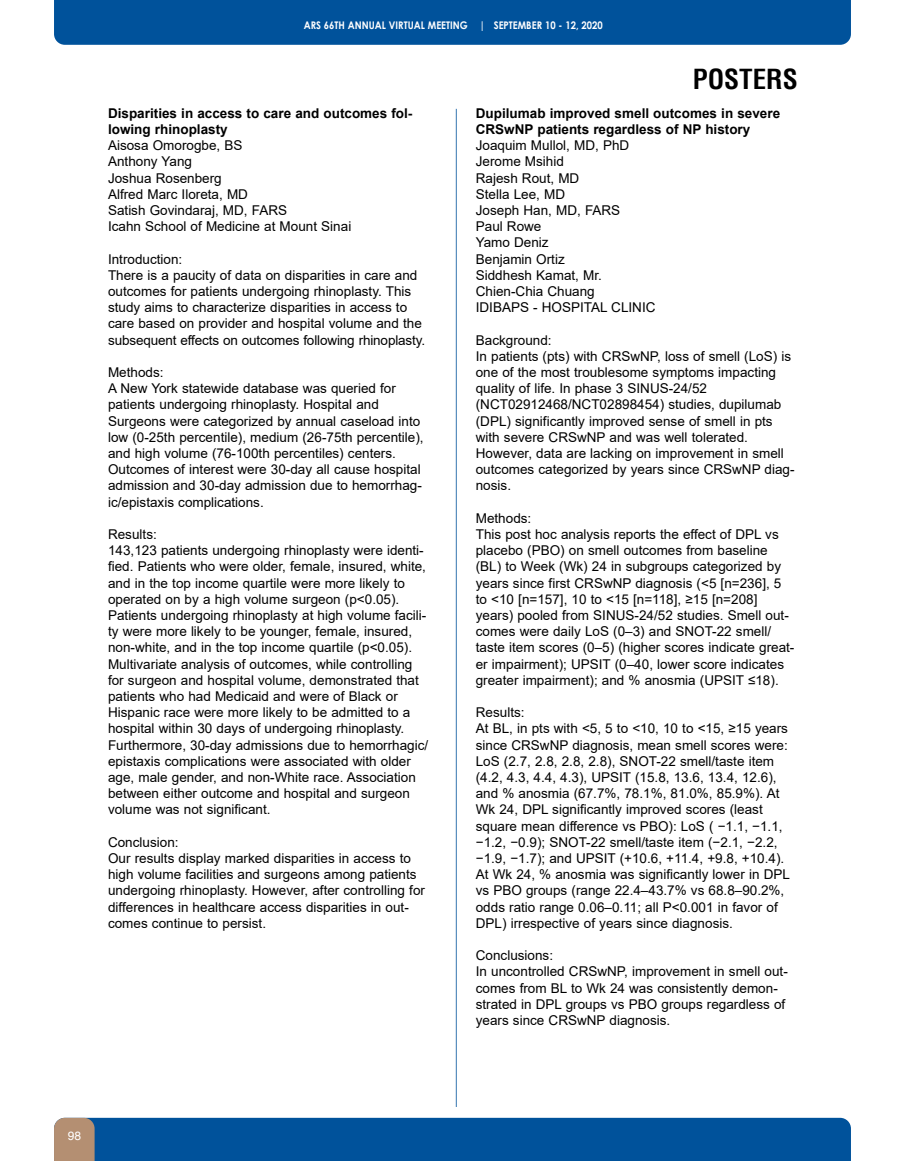
<style>
.page{position:relative;width:905px;height:1161px;background:#fff}
.page>*{position:absolute;margin:0;border:0;box-sizing:border-box;transform-origin:0 0}
.t1{font:700 condensed 27px "Helvetica LT";color:#000}
.t2{font:13.5px/16.2px "Arial";color:#000}
.t3{font:700 13.5px/16.2px "Arial";color:#000}
.t4{font:12px "Helvetica";color:#fff}
.t5{font:700 10.5px "Century Gothic";color:#fff;scale:.9 1}
</style>
<div class="page">
<div style="left:54px;top:1118px;width:796px;height:43px;background:#00529b"></div>
<div style="left:54px;top:0;width:796px;height:45px;background:#00529b"></div>
<hr style="left:456px;top:109px;width:1px;height:998px;background:#3375af">
<p class="t5" style="left:304px;top:17px;width:334px">ARS 66TH ANNUAL VIRTUAL MEETING | SEPTEMBER 10 - 12, 2020</p>
<h1 class="t1" style="left:692px;top:62px;width:107px">POSTERS</h1>
<p class="t3" style="left:108px;top:105px;width:306px">Disparities in access to care and outcomes fol&shy;lowing rhinoplasty</p>
<p class="t2" style="left:108px;top:137px;width:245px">Aisosa Omorogbe, BS<br>Anthony Yang<br>Joshua Rosenberg<br>Alfred Marc Iloreta, MD<br>Satish Govindaraj, MD, FARS<br>Icahn School of Medicine at Mount Sinai</p>
<p class="t2" style="left:108px;top:251px;width:319px">Introduction:<br>There is a paucity of data on disparities in care and outcomes for patients undergoing rhinoplasty. This study aims to characterize disparities in access to care based on provider and hospital volume and the subsequent effects on outcomes following rhinoplasty.</p>
<p class="t2" style="left:108px;top:364px;width:317px">Methods:<br>A New York statewide database was queried for patients undergoing rhinoplasty. Hospital and Surgeons were categorized by annual caseload into low (0-25th percentile), medium (26-75th percentile), and high volume (76-100th percentiles) centers.<br>Outcomes of interest were 30-day all cause hospital admission and 30-day admission due to hemorrhag&shy;ic/epistaxis complications.</p>
<p class="t2" style="left:108px;top:526px;width:322px">Results:<br>143,123 patients undergoing rhinoplasty were identi&shy;fied. Patients who were older, female, insured, white, and in the top income quartile were more likely to operated on by a high volume surgeon (p&lt;0.05).<br>Patients undergoing rhinoplasty at high volume facili&shy;ty were more likely to be younger, female, insured, non-white, and in the top income quartile (p&lt;0.05).<br>Multivariate analysis of outcomes, while controlling for surgeon and hospital volume, demonstrated that patients who had Medicaid and were of Black or Hispanic race were more likely to be admitted to a hospital within 30 days of undergoing rhinoplasty.<br>Furthermore, 30-day admissions due to hemorrhagic/ epistaxis complications were associated with older age, male gender, and non-White race. Association between either outcome and hospital and surgeon volume was not significant.</p>
<p class="t2" style="left:108px;top:834px;width:318px">Conclusion:<br>Our results display marked disparities in access to high volume facilities and surgeons among patients undergoing rhinoplasty. However, after controlling for differences in healthcare access disparities in out&shy;comes continue to persist.</p>
<p class="t3" style="left:476px;top:105px;width:306px">Dupilumab improved smell outcomes in severe<br>CRSwNP patients regardless of NP history</p>
<p class="t2" style="left:476px;top:137px;width:181px">Joaquim Mullol, MD, PhD<br>Jerome Msihid<br>Rajesh Rout, MD<br>Stella Lee, MD<br>Joseph Han, MD, FARS<br>Paul Rowe<br>Yamo Deniz<br>Benjamin Ortiz<br>Siddhesh Kamat, Mr.<br>Chien-Chia Chuang<br>IDIBAPS - HOSPITAL CLINIC</p>
<p class="t2" style="left:476px;top:332px;width:320px">Background:<br>In patients (pts) with CRSwNP, loss of smell (LoS) is one of the most troublesome symptoms impacting quality of life. In phase 3 SINUS-24/52 (NCT02912468/NCT02898454) studies, dupilumab (DPL) significantly improved sense of smell in pts with severe CRSwNP and was well tolerated.<br>However, data are lacking on improvement in smell outcomes categorized by years since CRSwNP diag&shy;nosis.</p>
<p class="t2" style="left:476px;top:510px;width:320px">Methods:<br>This post hoc analysis reports the effect of DPL vs placebo (PBO) on smell outcomes from baseline (BL) to Week (Wk) 24 in subgroups categorized by years since first CRSwNP diagnosis (&lt;5 [n=236], 5 to &lt;10 [n=157], 10 to &lt;15 [n=118], ≥15 [n=208] years) pooled from SINUS-24/52 studies. Smell out&shy;comes were daily LoS (0–3) and SNOT-22 smell/ taste item scores (0–5) (higher scores indicate great&shy;er impairment); UPSIT (0–40, lower score indicates greater impairment); and % anosmia (UPSIT ≤18).</p>
<p class="t2" style="left:476px;top:704px;width:315px">Results:<br>At BL, in pts with &lt;5, 5 to &lt;10, 10 to &lt;15, ≥15 years since CRSwNP diagnosis, mean smell scores were:<br>LoS (2.7, 2.8, 2.8, 2.8), SNOT-22 smell/taste item (4.2, 4.3, 4.4, 4.3), UPSIT (15.8, 13.6, 13.4, 12.6), and % anosmia (67.7%, 78.1%, 81.0%, 85.9%). At Wk 24, DPL significantly improved scores (least square mean difference vs PBO): LoS ( −1.1, −1.1, −1.2, −0.9); SNOT-22 smell/taste item (−2.1, −2.2, −1.9, −1.7); and UPSIT (+10.6, +11.4, +9.8, +10.4).<br>At Wk 24, % anosmia was significantly lower in DPL vs PBO groups (range 22.4–43.7% vs 68.8–90.2%, odds ratio range 0.06–0.11; all P&lt;0.001 in favor of DPL) irrespective of years since diagnosis.</p>
<p class="t2" style="left:476px;top:947px;width:313px">Conclusions:<br>In uncontrolled CRSwNP, improvement in smell out&shy;comes from BL to Wk 24 was consistently demon&shy;strated in DPL groups vs PBO groups regardless of years since CRSwNP diagnosis.</p>
<p class="t4" style="left:68px;top:1129px;width:15px">98</p>
</div>
